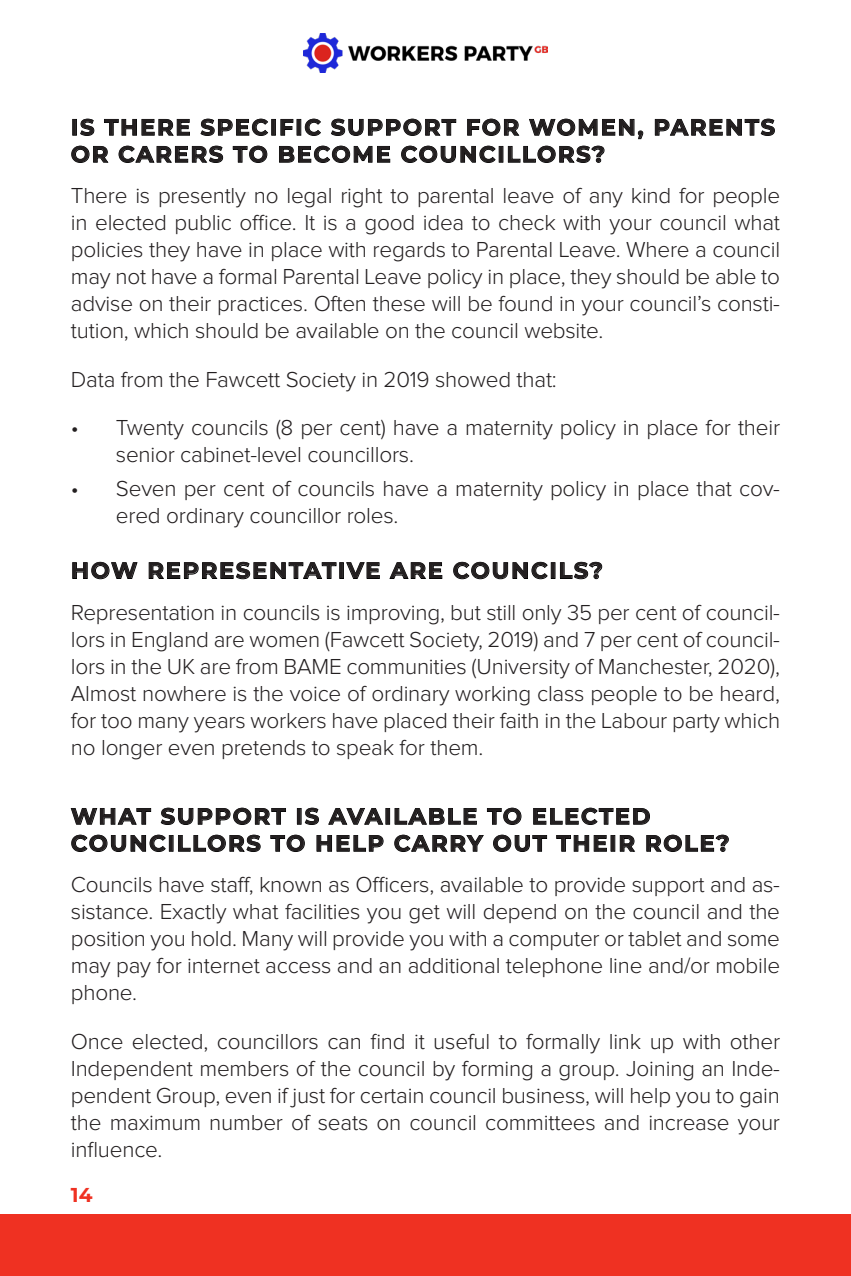
<style>
.page{position:relative;width:851px;height:1276px;background:#fff}
.page>*{position:absolute;margin:0;border:0;box-sizing:border-box;transform-origin:0 0}
.Body_text{font:300 22.5px/27px "Proxima Nova";letter-spacing:-.01em;color:#231f20;text-align:justify}
.Sub_HEADER{font:700 22.5px/27px "Montserrat";letter-spacing:.08em;color:#231f20}
.t1{font:700 20px "Montserrat";color:#ef3122}
</style>
<div class="page">
<img style="left:303px;top:33px;width:244px;height:39px">
<div style="left:0;top:1214px;width:850px;height:62px;background:#ef3122"></div>
<div style="left:73px;top:119px;width:4px;height:16px;border:1px solid #000"></div>
<svg style="left:80px;top:119px;width:14px;height:17px"></svg>
<svg style="left:104px;top:119px;width:86px;height:17px"></svg>
<svg style="left:201px;top:119px;width:67px;height:17px"></svg>
<svg style="left:280px;top:119px;width:13px;height:16px"></svg>
<svg style="left:305px;top:119px;width:15px;height:17px"></svg>
<svg style="left:331px;top:119px;width:125px;height:17px"></svg>
<svg style="left:467px;top:119px;width:51px;height:17px"></svg>
<svg style="left:529px;top:119px;width:114px;height:20px"></svg>
<svg style="left:655px;top:119px;width:119px;height:17px"></svg>
<svg style="left:71px;top:146px;width:37px;height:17px"></svg>
<svg style="left:119px;top:146px;width:104px;height:17px"></svg>
<svg style="left:233px;top:146px;width:34px;height:17px"></svg>
<svg style="left:279px;top:146px;width:111px;height:17px"></svg>
<svg style="left:401px;top:146px;width:94px;height:17px"></svg>
<svg style="left:508px;top:146px;width:96px;height:17px"></svg>
<svg style="left:72px;top:562px;width:65px;height:17px"></svg>
<svg style="left:149px;top:562px;width:187px;height:17px"></svg>
<svg style="left:346px;top:562px;width:33px;height:17px"></svg>
<svg style="left:389px;top:562px;width:53px;height:17px"></svg>
<svg style="left:453px;top:562px;width:94px;height:17px"></svg>
<div style="left:551px;top:562px;width:4px;height:16px;border:1px solid #000"></div>
<svg style="left:560px;top:562px;width:42px;height:17px"></svg>
<svg style="left:71px;top:808px;width:80px;height:16px"></svg>
<svg style="left:161px;top:808px;width:125px;height:17px"></svg>
<div style="left:297px;top:808px;width:4px;height:16px;border:1px solid #000"></div>
<svg style="left:305px;top:808px;width:14px;height:17px"></svg>
<svg style="left:328px;top:808px;width:55px;height:16px"></svg>
<svg style="left:395px;top:808px;width:81px;height:16px"></svg>
<svg style="left:487px;top:808px;width:34px;height:17px"></svg>
<svg style="left:533px;top:808px;width:116px;height:17px"></svg>
<svg style="left:71px;top:835px;width:94px;height:17px"></svg>
<div style="left:169px;top:835px;width:4px;height:16px;border:1px solid #000"></div>
<svg style="left:178px;top:835px;width:82px;height:17px"></svg>
<svg style="left:270px;top:835px;width:34px;height:17px"></svg>
<svg style="left:317px;top:835px;width:66px;height:16px"></svg>
<svg style="left:394px;top:835px;width:89px;height:17px"></svg>
<svg style="left:493px;top:835px;width:53px;height:17px"></svg>
<svg style="left:556px;top:835px;width:50px;height:16px"></svg>
<svg style="left:620px;top:835px;width:14px;height:16px"></svg>
<svg style="left:646px;top:835px;width:82px;height:17px"></svg>
<p class="Sub_HEADER" style="left:71px;top:113px;width:705px">IS THERE SPECIFIC SUPPORT FOR WOMEN, PARENTS<br>OR CARERS TO BECOME COUNCILLORS?</p>
<p class="Body_text" style="left:71px;top:183px;width:710px">There is presently no legal right to parental leave of any kind for people in elected public office. It is a good idea to check with your council what policies they have in place with regards to Parental Leave. Where a council may not have a formal Parental Leave policy in place, they should be able to advise on their practices. Often these will be found in your council’s consti&shy;tution, which should be available on the council website.</p>
<p class="Body_text" style="left:71px;top:367px;width:487px">Data from the Fawcett Society in 2019 showed that:</p>
<p class="Body_text" style="left:116px;top:415px;width:665px;text-indent:-45px">• Twenty councils (8 per cent) have a maternity policy in place for their senior cabinet-level councillors.</p>
<p class="Body_text" style="left:116px;top:476px;width:665px;text-indent:-45px">• Seven per cent of councils have a maternity policy in place that cov&shy;ered ordinary councillor roles.</p>
<p class="Sub_HEADER" style="left:71px;top:556px;width:533px">HOW REPRESENTATIVE ARE COUNCILS?</p>
<p class="Body_text" style="left:71px;top:599px;width:710px">Representation in councils is improving, but still only 35 per cent of council&shy;lors in England are women (Fawcett Society, 2019) and 7 per cent of council&shy;lors in the UK are from BAME communities (University of Manchester, 2020), Almost nowhere is the voice of ordinary working class people to be heard, for too many years workers have placed their faith in the Labour party which no longer even pretends to speak for them.</p>
<p class="Sub_HEADER" style="left:71px;top:801px;width:660px">WHAT SUPPORT IS AVAILABLE TO ELECTED<br>COUNCILLORS TO HELP CARRY OUT THEIR ROLE?</p>
<p class="Body_text" style="left:71px;top:872px;width:710px">Councils have staff, known as Officers, available to provide support and as&shy;sistance. Exactly what facilities you get will depend on the council and the position you hold. Many will provide you with a computer or tablet and some may pay for internet access and an additional telephone line and/or mobile phone.</p>
<p class="Body_text" style="left:71px;top:1028px;width:710px">Once elected, councillors can find it useful to formally link up with other Independent members of the council by forming a group. Joining an Inde&shy;pendent Group, even if just for certain council business, will help you to gain the maximum number of seats on council committees and increase your influence.</p>
<p class="t1" style="left:71px;top:1180px;width:23px">14</p>
</div>
